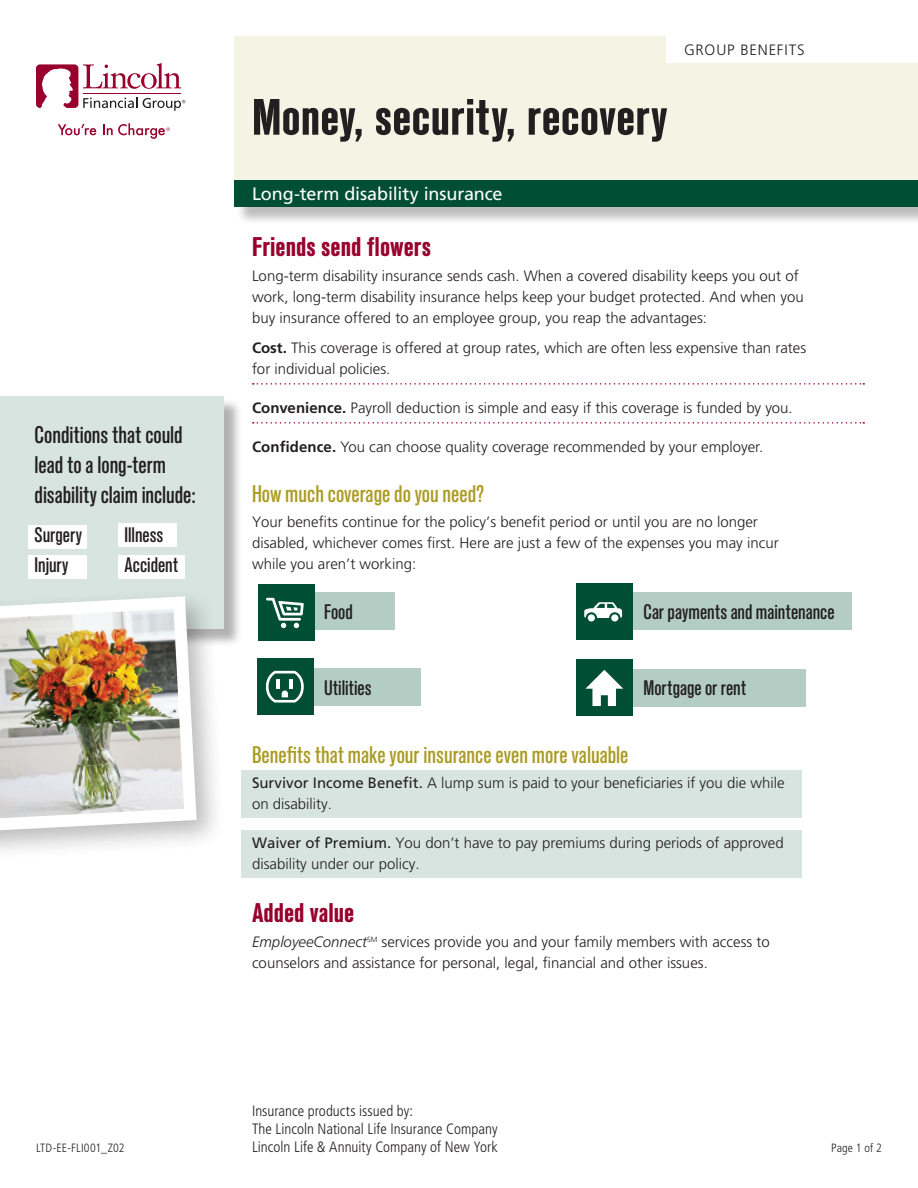
<style>
.page{position:relative;width:918px;height:1188px;background:#fff}
.page>*{position:absolute;margin:0;border:0;box-sizing:border-box;transform-origin:0 0}
.Title_Standard_Cond{font:700 condensed 51px "Standard CT";color:#231f20}
.FLI_Subhead_1_Standa{font:700 condensed 27px "Standard CT";color:#98012d}
.Subhead_2_Standard_M{font:500 condensed 24px "Standard CT";color:#aa9c25}
._2__SUBHEAD_2{font:500 condensed 24px/30px "Standard CT";letter-spacing:-.005em;color:#231f20}
._4__BODY__10_14_Ligh{font:500 condensed 21px "Standard CT";color:#231f20}
.Product_Name_Frutige{font:18px "Frutiger LT Std";letter-spacing:-.005em;color:#fff}
._4__BODY__10_14_Ligh-2{font:300 15px/21px "Frutiger LT Std";color:#231f20}
._1__SUBHEAD{font:300 15px/21px "Frutiger LT Std";color:#231f20}
.Body_202_Dotted_Rule{font:300 15px/21px "Frutiger LT Std";color:#231f20}
.t1{font:300 condensed 15px/18px "Frutiger LT Std";color:#231f20}
._4__BODY__10_14_Ligh-3{font:300 15px "Frutiger LT Std";letter-spacing:.055em;color:#231f20}
.Page_Numbers_Frutige{font:300 condensed 12px "Frutiger LT Std";letter-spacing:.01em;color:#231f20}
.s1{font-weight:700}
.s2{font-weight:400}
.s3{font-style:italic}
</style>
<div class="page">
<svg style="left:58px;top:124px;width:38px;height:11px"></svg>
<svg style="left:36px;top:63px;width:149px;height:48px"></svg>
<svg style="left:103px;top:123px;width:67px;height:16px"></svg>
<div style="left:234px;top:36px;width:684px;height:144px;background:#f5f3e4"></div>
<div style="left:666px;top:36px;width:252px;height:27px;background:#fff"></div>
<div style="left:236px;top:182px;width:682px;height:44px;background:#231f20;opacity:.3"></div>
<div style="left:234px;top:180px;width:684px;height:27px;background:#004e34"></div>
<div style="left:0;top:398px;width:242px;height:249px;background:#231f20;opacity:.35"></div>
<div style="left:0;top:396px;width:223px;height:232px;background:#d7e4df"></div>
<div style="left:29px;top:525px;width:58px;height:24px;background:#fff"></div>
<div style="left:29px;top:555px;width:58px;height:24px;background:#fff"></div>
<div style="left:118px;top:523px;width:58px;height:24px;background:#fff"></div>
<div style="left:118px;top:555px;width:66px;height:24px;background:#fff"></div>
<div style="left:285px;top:593px;width:109px;height:37px;background:#b3cdc4"></div>
<div style="left:285px;top:668px;width:135px;height:37px;background:#b3cdc4"></div>
<div style="left:257px;top:658px;width:57px;height:57px;background:#004e34"></div>
<svg style="left:266px;top:671px;width:38px;height:32px"></svg>
<div style="left:603px;top:592px;width:248px;height:38px;background:#b3cdc4"></div>
<div style="left:576px;top:583px;width:57px;height:57px;background:#004e34"></div>
<svg style="left:584px;top:602px;width:38px;height:16px"></svg>
<div style="left:588px;top:614px;width:7px;height:8px;background:#fff;border-radius:50%"></div>
<div style="left:611px;top:614px;width:7px;height:8px;background:#fff;border-radius:50%"></div>
<div style="left:603px;top:669px;width:203px;height:38px;background:#b3cdc4"></div>
<div style="left:576px;top:660px;width:57px;height:56px;background:#004e34"></div>
<svg style="left:585px;top:670px;width:38px;height:36px"></svg>
<div style="left:258px;top:585px;width:57px;height:56px;background:#004e34"></div>
<svg style="left:266px;top:598px;width:38px;height:30px"></svg>
<div style="left:241px;top:770px;width:561px;height:47px;background:#d7e4df"></div>
<div style="left:241px;top:830px;width:561px;height:48px;background:#d7e4df"></div>
<svg style="left:253px;top:383px;width:611px;height:2px"></svg>
<svg style="left:253px;top:422px;width:611px;height:2px"></svg>
<div style="left:0;top:587px;width:227px;height:279px;background:#231f20;opacity:.3"></div>
<img style="left:0;top:590px;width:203px;height:253px">
<p class="_2__SUBHEAD_2" style="left:35px;top:420px;width:163px">Conditions that could lead to a long-term disability claim include:</p>
<p class="_4__BODY__10_14_Ligh" style="left:35px;top:523px;width:49px">Surgery</p>
<p class="_4__BODY__10_14_Ligh" style="left:125px;top:523px;width:40px">Illness</p>
<p class="_4__BODY__10_14_Ligh" style="left:35px;top:553px;width:35px">Injury</p>
<p class="_4__BODY__10_14_Ligh" style="left:125px;top:553px;width:55px">Accident</p>
<p class="Title_Standard_Cond" style="left:252px;top:89px;width:417px">Money, security, recovery</p>
<p class="_4__BODY__10_14_Ligh-3" style="left:684px;top:41px;width:122px">GROUP BENEFITS</p>
<p class="Product_Name_Frutige" style="left:252px;top:183px;width:252px">Long-term disability insurance</p>
<p class="FLI_Subhead_1_Standa" style="left:252px;top:231px;width:181px">Friends send flowers</p>
<p class="_4__BODY__10_14_Ligh-2" style="left:252px;top:266px;width:553px">Long-term disability insurance sends cash. When a covered disability keeps you out of work, long-term disability insurance helps keep your budget protected. And when you buy insurance offered to an employee group, you reap the advantages:</p>
<p class="Body_202_Dotted_Rule" style="left:252px;top:338px;width:556px"><span class="s1">Cost.</span> This coverage is offered at group rates, which are often less expensive than rates for individual policies.</p>
<p class="Body_202_Dotted_Rule" style="left:252px;top:398px;width:542px"><span class="s1">Convenience.</span> Payroll deduction is simple and easy if this coverage is funded by you.</p>
<p class="_4__BODY__10_14_Ligh-2" style="left:252px;top:437px;width:513px"><span class="s1">Confidence.</span> You can choose quality coverage recommended by your employer.</p>
<p class="Subhead_2_Standard_M" style="left:252px;top:479px;width:234px">How much coverage do you need?</p>
<p class="_4__BODY__10_14_Ligh-2" style="left:252px;top:512px;width:528px">Your benefits continue for the policy’s benefit period or until you are no longer disabled, whichever comes first. Here are just a few of the expenses you may incur while you aren’t working:</p>
<p class="_4__BODY__10_14_Ligh" style="left:324px;top:599px;width:30px">Food</p>
<p class="_4__BODY__10_14_Ligh" style="left:644px;top:599px;width:193px">Car payments and maintenance</p>
<p class="_4__BODY__10_14_Ligh" style="left:324px;top:676px;width:49px">Utilities</p>
<p class="_4__BODY__10_14_Ligh" style="left:644px;top:676px;width:104px">Mortgage or rent</p>
<p class="Subhead_2_Standard_M" style="left:252px;top:740px;width:378px">Benefits that make your insurance even more valuable</p>
<p class="_1__SUBHEAD" style="left:252px;top:773px;width:534px"><span class="s2">Survivor Income Benefit.</span> A lump sum is paid to your beneficiaries if you die while on disability.</p>
<p class="_1__SUBHEAD" style="left:252px;top:833px;width:533px"><span class="s2">Waiver of Premium.</span> You don’t have to pay premiums during periods of approved disability under our policy.</p>
<p class="FLI_Subhead_1_Standa" style="left:252px;top:897px;width:104px">Added value</p>
<p class="_4__BODY__10_14_Ligh-2" style="left:252px;top:932px;width:519px"><span class="s3">EmployeeConnect</span><sup>SM</sup> services provide you and your family members with access to counselors and assistance for personal, legal, financial and other issues.</p>
<p class="t1" style="left:252px;top:1102px;width:247px">Insurance products issued by:<br>The Lincoln National Life Insurance Company<br>Lincoln Life &amp; Annuity Company of New York</p>
<p class="Page_Numbers_Frutige" style="left:36px;top:1141px;width:90px">LTD-EE-FLI001_Z02</p>
<p class="Page_Numbers_Frutige" style="left:831px;top:1141px;width:52px">Page 1 of 2</p>
</div>
